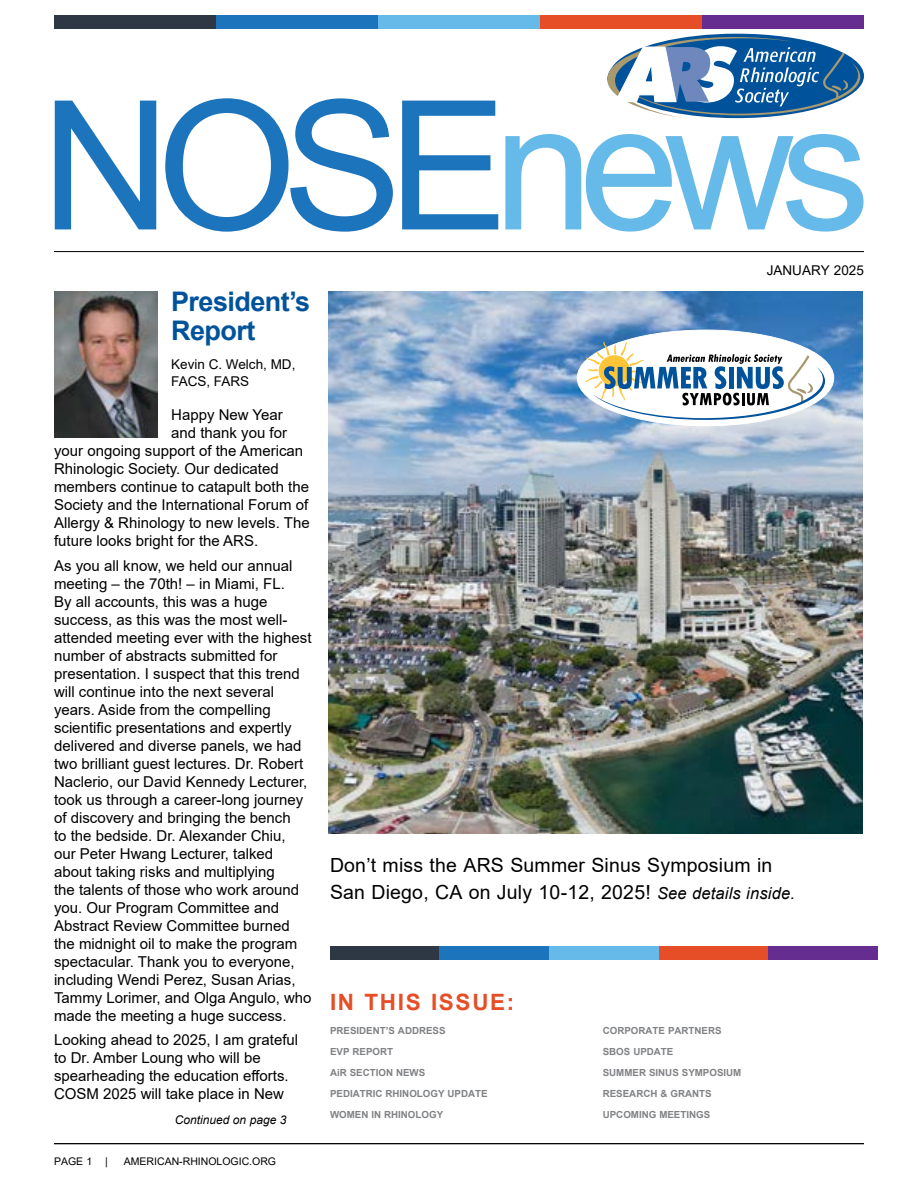
<style>
.page{position:relative;width:918px;height:1188px;background:#fff}
.page>*{position:absolute;margin:0;border:0;box-sizing:border-box;transform-origin:0 0}
.t1{font:180px "Arial";letter-spacing:-.08em;color:#1c75bc}
.t2{font:700 27px/28.5px "Arial";letter-spacing:-.02em;color:#00539b}
.t3{font:700 22.5px "Arial";letter-spacing:.075em;color:#e54e26}
.t4{font:19.5px/27px "Arial";letter-spacing:.01em;color:#000}
.t5{font:15px/18px "Arial";color:#000}
.t6{font:13.5px/16.2px "Arial";color:#000}
.t7{font:italic 12px "Arial";color:#000}
.t8{font:10.5px "Arial";color:#000}
.t9{font:700 9.75px/21px "Arial";color:#808285}
.s1{color:#65bae9}
.s2{font-style:italic;font-size:16.5px}
</style>
<div class="page">
<div style="left:54px;top:15px;width:162px;height:14px;background:#2d3844"></div>
<div style="left:216px;top:15px;width:162px;height:14px;background:#1c75bc"></div>
<div style="left:378px;top:15px;width:162px;height:14px;background:#65bae9"></div>
<div style="left:540px;top:15px;width:162px;height:14px;background:#e54e26"></div>
<div style="left:702px;top:15px;width:162px;height:14px;background:#662d91"></div>
<div style="left:330px;top:946px;width:110px;height:13px;background:#2d3844"></div>
<div style="left:440px;top:946px;width:109px;height:13px;background:#1c75bc"></div>
<div style="left:549px;top:946px;width:110px;height:13px;background:#65bae9"></div>
<div style="left:659px;top:946px;width:110px;height:13px;background:#e54e26"></div>
<div style="left:769px;top:946px;width:109px;height:13px;background:#662d91"></div>
<hr style="left:54px;top:1143px;width:810px;height:1px;background:#000">
<hr style="left:54px;top:251px;width:810px;height:1px;background:#000">
<svg style="left:607px;top:34px;width:257px;height:84px"></svg>
<img style="left:328px;top:292px;width:534px;height:542px">
<img style="left:54px;top:292px;width:104px;height:145px">
<div style="left:577px;top:330px;width:257px;height:96px;background:#fff;border-radius:50%"></div>
<svg style="left:585px;top:342px;width:240px;height:78px"></svg>
<h1 class="t1" style="left:41px;top:42px;width:831px">NOSE<span class="s1">news</span></h1>
<p class="t6" style="left:767px;top:262px;width:99px">JANUARY 2025</p>
<h2 class="t2" style="left:171px;top:288px;width:141px">President’s<br>Report</h2>
<p class="t6" style="left:171px;top:357px;width:126px">Kevin C. Welch, MD,<br>FACS, FARS</p>
<p class="t5" style="left:171px;top:405px;width:113px">Happy New Year</p>
<p class="t5" style="left:171px;top:423px;width:117px">and thank you for</p>
<p class="t5" style="left:54px;top:441px;width:251px">your ongoing support of the American</p>
<p class="t5" style="left:54px;top:459px;width:226px">Rhinologic Society. Our dedicated</p>
<p class="t5" style="left:54px;top:477px;width:257px">members continue to catapult both the</p>
<p class="t5" style="left:54px;top:495px;width:256px">Society and the International Forum of</p>
<p class="t5" style="left:54px;top:513px;width:257px">Allergy &amp; Rhinology to new levels. The</p>
<p class="t5" style="left:54px;top:531px;width:206px">future looks bright for the ARS.</p>
<p class="t5" style="left:54px;top:556px;width:259px">As you all know, we held our annual meeting – the 70th! – in Miami, FL.<br>By all accounts, this was a huge success, as this was the most well&shy;attended meeting ever with the highest number of abstracts submitted for presentation. I suspect that this trend will continue into the next several years. Aside from the compelling scientific presentations and expertly delivered and diverse panels, we had two brilliant guest lectures. Dr. Robert Naclerio, our David Kennedy Lecturer, took us through a career-long journey of discovery and bringing the bench<br>to the bedside. Dr. Alexander Chiu,<br>our Peter Hwang Lecturer, talked about taking risks and multiplying<br>the talents of those who work around you. Our Program Committee and Abstract Review Committee burned the midnight oil to make the program spectacular. Thank you to everyone, including Wendi Perez, Susan Arias, Tammy Lorimer, and Olga Angulo, who made the meeting a huge success.</p>
<p class="t5" style="left:54px;top:1031px;width:246px">Looking ahead to 2025, I am grateful to Dr. Amber Loung who will be spearheading the education efforts.<br>COSM 2025 will take place in New</p>
<p class="t7" style="left:175px;top:1112px;width:113px">Continued on page 3</p>
<p class="t8" style="left:54px;top:1154px;width:55px">PAGE 1 |</p>
<p class="t8" style="left:124px;top:1154px;width:154px">AMERICAN-RHINOLOGIC.ORG</p>
<h3 class="t4" style="left:330px;top:851px;width:466px">Don’t miss the ARS Summer Sinus Symposium in<br>San Diego, CA on July 10-12, 2025! <span class="s2">See details inside.</span></h3>
<h3 class="t3" style="left:330px;top:986px;width:186px">IN THIS ISSUE:</h3>
<p class="t9" style="left:330px;top:1020px;width:159px">PRESIDENT’S ADDRESS<br>EVP REPORT<br>AiR SECTION NEWS<br>PEDIATRIC RHINOLOGY UPDATE<br>WOMEN IN RHINOLOGY</p>
<p class="t9" style="left:603px;top:1020px;width:140px">CORPORATE PARTNERS<br>SBOS UPDATE<br>SUMMER SINUS SYMPOSIUM<br>RESEARCH &amp; GRANTS<br>UPCOMING MEETINGS</p>
</div>
